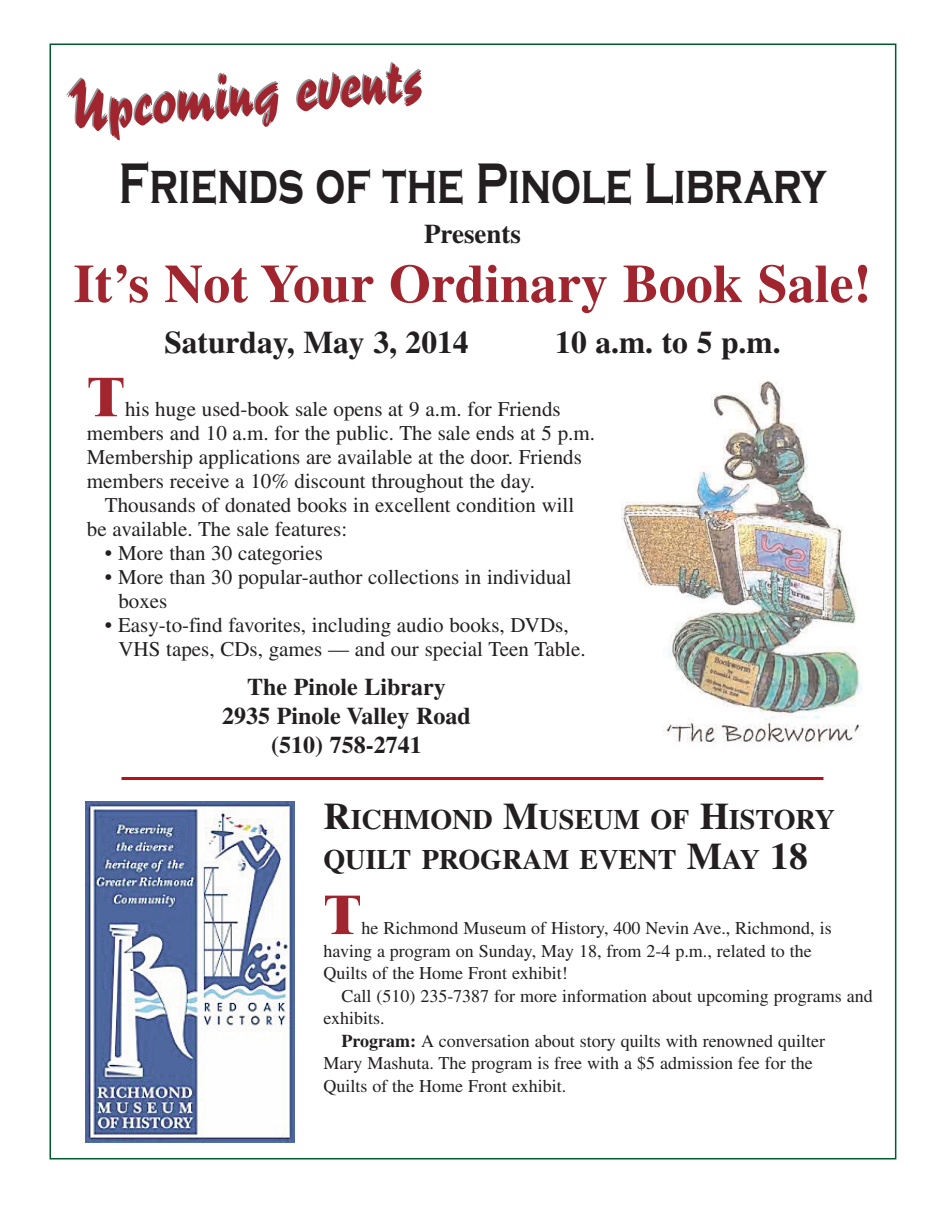
<style>
.page{position:relative;width:945px;height:1215px;background:#fff}
.page>*{position:absolute;margin:0;border:0;box-sizing:border-box;transform-origin:0 0}
.t1{font:64.5px "Reporter Two";color:#a1252f}
.t2{font:700 58.8px "Copperplate Gothic";color:#231f20;scale:.71 1}
.t3{font:700 54px "Times";color:#a1252f}
.t4{font:800 54px "Times";color:#a1252f}
.t5{font:700 31.5px "Times";color:#231f20}
.t6{font:700 28.2px/40.5px "Times";color:#231f20}
.t7{font:700 27px "Times";color:#231f20}
.t8{font:700 24px/28.8px "Times";color:#231f20;text-align:center}
.t9{font:21px/24px "Times";color:#231f20}
.t10{font:18px/22.5px "Times";color:#231f20}
.s1{font-size:37.5px}
.s2{font-weight:700}
</style>
<div class="page">
<img style="left:86px;top:801px;width:209px;height:342px">
<img style="left:622px;top:381px;width:240px;height:362px">
<hr style="left:122px;top:777px;width:702px;height:3px;background:#bb1018">
<h1 class="t1" style="left:64px;top:81px;width:358px;rotate:-5deg">Upcoming events</h1>
<h2 class="t2" style="left:119px;top:151px;width:998px">Friends of the Pinole Library</h2>
<p class="t7" style="left:424px;top:225px;width:98px">Presents</p>
<h3 class="t3" style="left:73px;top:266px;width:800px">It’s Not Your Ordinary Book Sale!</h3>
<h3 class="t5" style="left:164px;top:332px;width:306px">Saturday, May 3, 2014</h3>
<h3 class="t5" style="left:555px;top:332px;width:227px">10 a.m. to 5 p.m.</h3>
<h3 class="t4" style="left:87px;top:378px;width:40px">T</h3>
<p class="t9" style="left:87px;top:399px;width:510px;text-indent:38px">his huge used-book sale opens at 9 a.m. for Friends members and 10 a.m. for the public. The sale ends at 5 p.m.<br>Membership applications are available at the door. Friends members receive a 10% discount throughout the day.</p>
<p class="t9" style="left:87px;top:495px;width:489px;text-indent:18px">Thousands of donated books in excellent condition will be available. The sale features:</p>
<p class="t9" style="left:105px;top:543px;width:219px">• More than 30 categories</p>
<p class="t9" style="left:118px;top:567px;width:455px;text-indent:-14px">• More than 30 popular-author collections in individual boxes</p>
<p class="t9" style="left:118px;top:615px;width:469px;text-indent:-13px">• Easy-to-find favorites, including audio books, DVDs,<br>VHS tapes, CDs, games — and our special Teen Table.</p>
<p class="t8" style="left:222px;top:675px;width:250px">The Pinole Library<br>2935 Pinole Valley Road (510) 758-2741</p>
<h3 class="t6" style="left:324px;top:802px;width:513px"><span class="s1">R</span>ICHMOND <span class="s1">M</span>USEUM OF <span class="s1">H</span>ISTORY<br>QUILT PROGRAM EVENT <span class="s1">M</span>AY <span class="s1">18</span></h3>
<h3 class="t4" style="left:323px;top:896px;width:40px">T</h3>
<p class="t10" style="left:323px;top:919px;width:510px;text-indent:38px">he Richmond Museum of History, 400 Nevin Ave., Richmond, is having a program on Sunday, May 18, from 2-4 p.m., related to the<br>Quilts of the Home Front exhibit!</p>
<p class="t10" style="left:341px;top:986px;width:533px">Call (510) 235-7387 for more information about upcoming programs and</p>
<p class="t10" style="left:323px;top:1009px;width:63px">exhibits.</p>
<p class="t10" style="left:341px;top:1031px;width:485px"><span class="s2">Program:</span> A conversation about story quilts with renowned quilter</p>
<p class="t10" style="left:323px;top:1054px;width:491px">Mary Mashuta. The program is free with a $5 admission fee for the</p>
<p class="t10" style="left:323px;top:1076px;width:244px">Quilts of the Home Front exhibit.</p>
</div>
